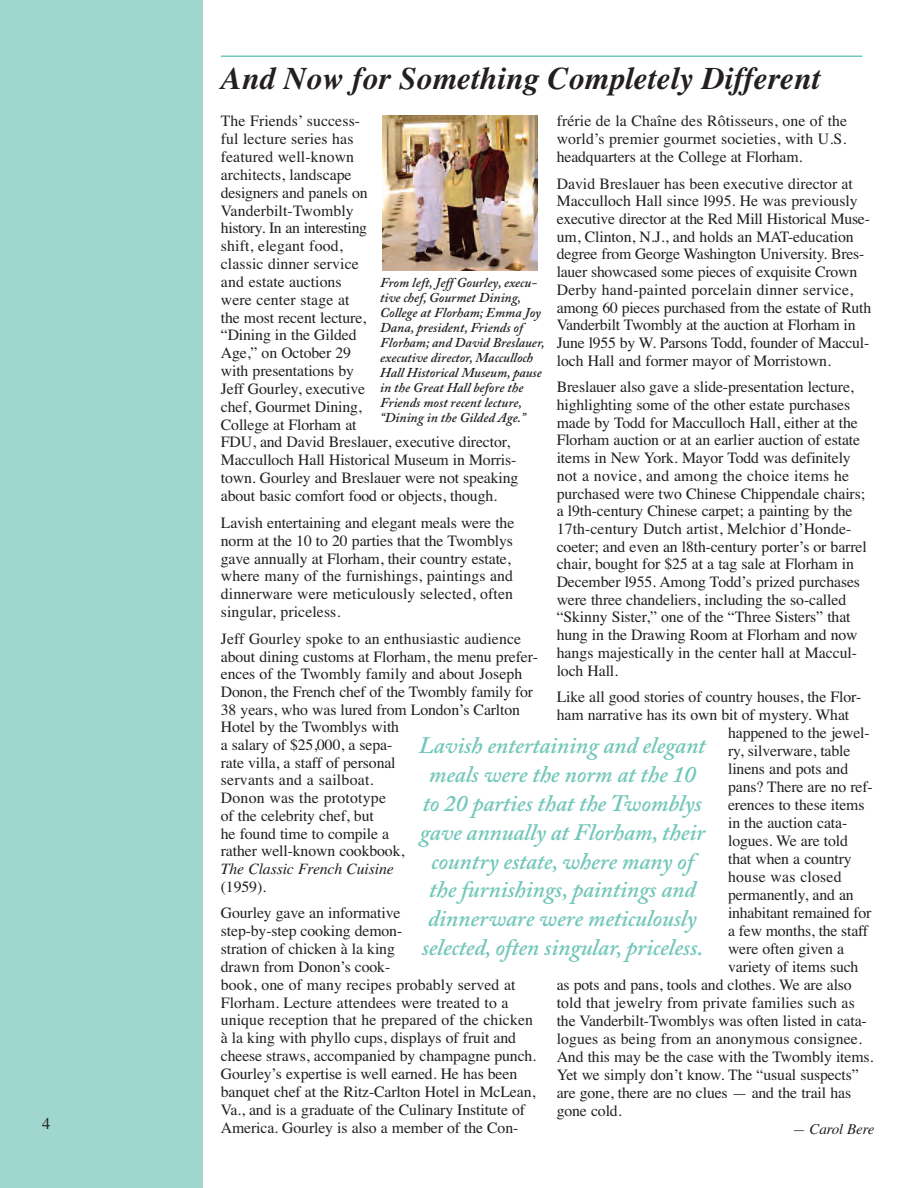
<style>
.page{position:relative;width:918px;height:1188px;background:#fff}
.page>*{position:absolute;margin:0;border:0;box-sizing:border-box;transform-origin:0 0}
.t1{font:italic 700 31.5px "Times";color:#231f20}
.t2{font:italic 600 23.55px/29px "Adobe Caslon Pro";letter-spacing:-.01em;color:#73c7ba;text-align:center}
.t3{font:16.5px "Times";color:#231f20}
.t4{font:15.75px/17.9px "Times";letter-spacing:-.01em;color:#231f20}
.t5{font:italic 15.75px "Times";letter-spacing:-.01em;color:#231f20}
.t6{font:15.75px "Times";letter-spacing:.015em;color:#231f20}
.t7{font:italic 15px "Times";letter-spacing:-.01em;color:#231f20}
.t8{font:italic 600 13.5px/15px "Adobe Caslon Pro";color:#231f20}
</style>
<div class="page">
<div style="left:0;top:0;width:203px;height:1188px;background:#9fd6cd"></div>
<img style="left:382px;top:115px;width:155px;height:155px">
<hr style="left:221px;top:56px;width:641px;height:1px;background:#73c7ba">
<p class="t3" style="left:42px;top:1114px;width:10px">4</p>
<h1 class="t1" style="left:221px;top:59px;width:601px">And Now for Something Completely Different</h1>
<p class="t4" style="left:557px;top:112px;width:292px;text-align:justify">frérie de la Chaîne des Rôtisseurs, one of the world’s premier gourmet societies, with U.S. headquarters at the College at Florham.</p>
<p class="t4" style="left:557px;top:174px;width:316px">David Breslauer has been executive director at Macculloch Hall since l995. He was previously executive director at the Red Mill Historical Muse&shy;um, Clinton, N.J., and holds an MAT-education degree from George Washington University. Bres&shy;lauer showcased some pieces of exquisite Crown Derby hand-painted porcelain dinner service, among 60 pieces purchased from the estate of Ruth Vanderbilt Twombly at the auction at Florham in June l955 by W. Parsons Todd, founder of Maccul&shy;loch Hall and former mayor of Morristown.</p>
<p class="t4" style="left:557px;top:378px;width:312px">Breslauer also gave a slide-presentation lecture, highlighting some of the other estate purchases made by Todd for Macculloch Hall, either at the Florham auction or at an earlier auction of estate items in New York. Mayor Todd was definitely not a novice, and among the choice items he purchased were two Chinese Chippendale chairs; a l9th-century Chinese carpet; a painting by the 17th-century Dutch artist, Melchior d’Honde&shy;coeter; and even an l8th-century porter’s or barrel chair, bought for $25 at a tag sale at Florham in December l955. Among Todd’s prized purchases were three chandeliers, including the so-called “Skinny Sister,” one of the “Three Sisters” that hung in the Drawing Room at Florham and now hangs majestically in the center hall at Maccul&shy;loch Hall.</p>
<p class="t4" style="left:557px;top:688px;width:306px">Like all good stories of country houses, the Flor-</p>
<p class="t4" style="left:557px;top:706px;width:294px">ham narrative has its own bit of mystery. What</p>
<p class="t4" style="left:728px;top:724px;width:143px">happened to the jewel-</p>
<p class="t4" style="left:728px;top:742px;width:124px">ry, silverware, table</p>
<p class="t4" style="left:728px;top:760px;width:122px">linens and pots and</p>
<p class="t4" style="left:728px;top:778px;width:146px">pans? There are no ref-</p>
<p class="t4" style="left:728px;top:796px;width:138px">erences to these items</p>
<p class="t4" style="left:728px;top:814px;width:121px">in the auction cata-</p>
<p class="t4" style="left:728px;top:832px;width:121px">logues. We are told</p>
<p class="t4" style="left:728px;top:850px;width:125px">that when a country</p>
<p class="t6" style="left:728px;top:868px;width:115px">house was closed</p>
<p class="t4" style="left:728px;top:886px;width:127px">permanently, and an</p>
<p class="t4" style="left:728px;top:904px;width:145px">inhabitant remained for</p>
<p class="t4" style="left:728px;top:922px;width:141px">a few months, the staff</p>
<p class="t4" style="left:728px;top:940px;width:117px">were often given a</p>
<p class="t4" style="left:728px;top:958px;width:132px">variety of items such</p>
<p class="t4" style="left:557px;top:976px;width:297px">as pots and pans, tools and clothes. We are also</p>
<p class="t4" style="left:557px;top:994px;width:300px">told that jewelry from private families such as</p>
<p class="t4" style="left:557px;top:1012px;width:312px">the Vanderbilt-Twomblys was often listed in cata-</p>
<p class="t4" style="left:557px;top:1030px;width:307px">logues as being from an anonymous consignee.</p>
<p class="t4" style="left:557px;top:1048px;width:318px">And this may be the case with the Twombly items.</p>
<p class="t4" style="left:557px;top:1066px;width:304px">Yet we simply don’t know. The “usual suspects”</p>
<p class="t4" style="left:557px;top:1084px;width:296px">are gone, there are no clues — and the trail has</p>
<p class="t4" style="left:557px;top:1102px;width:66px">gone cold.</p>
<p class="t7" style="left:792px;top:1120px;width:84px">— Carol Bere</p>
<p class="t4" style="left:221px;top:112px;width:299px">The Friends’ success-<br>ful lecture series has<br>featured well-known<br>architects, landscape<br>designers and panels on<br>Vanderbilt-Twombly<br>history. In an interesting<br>shift, elegant food,<br>classic dinner service<br>and estate auctions<br>were center stage at<br>the most recent lecture,<br>“Dining in the Gilded<br>Age,” on October 29<br>with presentations by<br>Jeff Gourley, executive<br>chef, Gourmet Dining,<br>College at Florham at<br>FDU, and David Breslauer, executive director,<br>Macculloch Hall Historical Museum in Morris&shy;town. Gourley and Breslauer were not speaking about basic comfort food or objects, though.</p>
<p class="t4" style="left:221px;top:513px;width:295px">Lavish entertaining and elegant meals were the norm at the 10 to 20 parties that the Twomblys gave annually at Florham, their country estate, where many of the furnishings, paintings and dinnerware were meticulously selected, often singular, priceless.</p>
<p class="t4" style="left:221px;top:630px;width:319px">Jeff Gourley spoke to an enthusiastic audience about dining customs at Florham, the menu prefer&shy;ences of the Twombly family and about Joseph Donon, the French chef of the Twombly family for 38 years, who was lured from London’s Carlton Hotel by the Twomblys with<br>a salary of $25,000, a sepa-<br>rate villa, a staff of personal<br>servants and a sailboat.<br>Donon was the prototype<br>of the celebrity chef, but<br>he found time to compile a<br>rather well-known cookbook,</p>
<p class="t5" style="left:221px;top:859px;width:175px">The Classic French Cuisine</p>
<p class="t4" style="left:221px;top:873px;width:181px;line-height:26.7px">(1959).<br>Gourley gave an informative</p>
<p class="t4" style="left:221px;top:922px;width:317px">step-by-step cooking demon-<br>stration of chicken à la king<br>drawn from Donon’s cook-<br>book, one of many recipes probably served at Florham. Lecture attendees were treated to a unique reception that he prepared of the chicken à la king with phyllo cups, displays of fruit and cheese straws, accompanied by champagne punch.<br>Gourley’s expertise is well earned. He has been banquet chef at the Ritz-Carlton Hotel in McLean, Va., and is a graduate of the Culinary Institute of America. Gourley is also a member of the Con-</p>
<p class="t8" style="left:380px;top:276px;width:166px">From left, Jeff Gourley, execu&shy;tive chef, Gourmet Dining,<br>College at Florham; Emma Joy<br>Dana, president, Friends of<br>Florham; and David Breslauer, executive director, Macculloch<br>Hall Historical Museum, pause in the Great Hall before the<br>Friends most recent lecture, “Dining in the Gilded Age.”</p>
<p class="t2" style="left:419px;top:734px;width:288px">Lavish entertaining and elegant meals were the norm at the 10 to 20 parties that the Twomblys gave annually at Florham, their country estate, where many of the furnishings, paintings and dinnerware were meticulously selected, often singular, priceless.</p>
</div>
